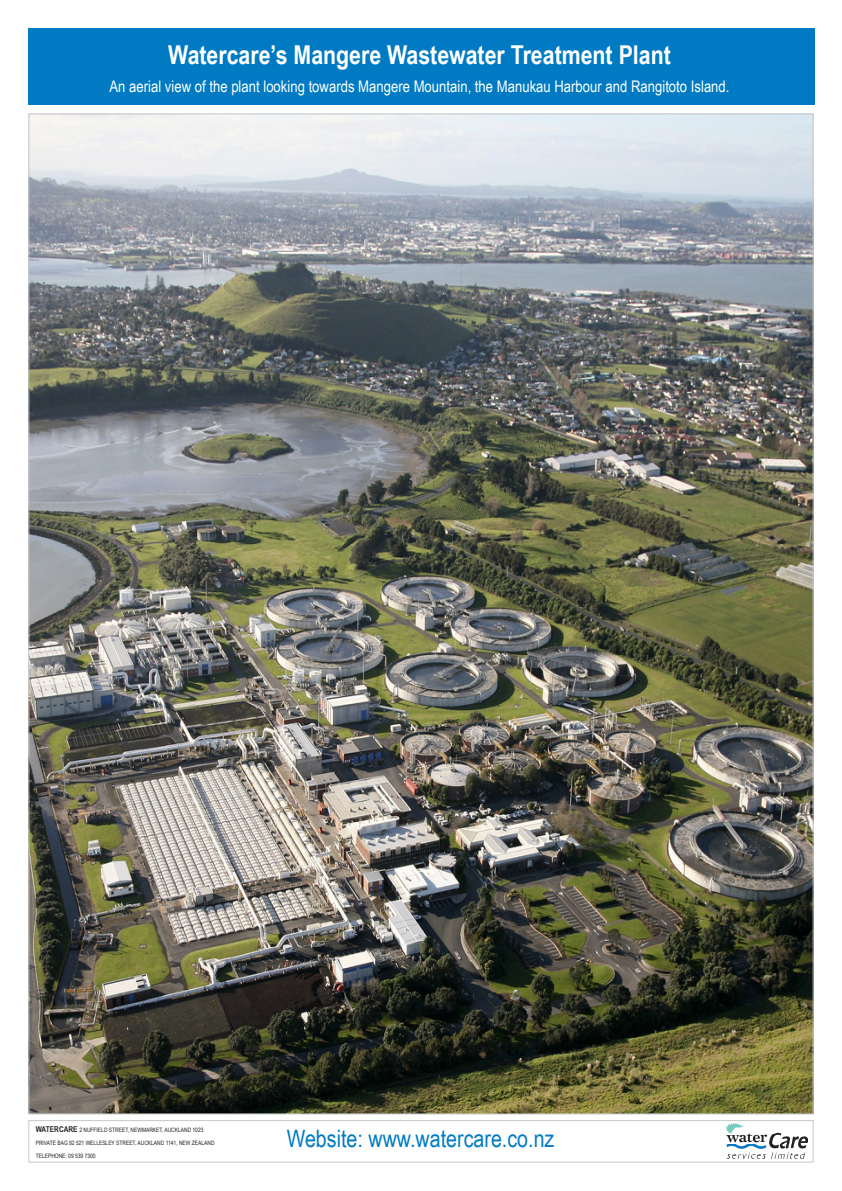
<style>
.page{position:relative;width:842px;height:1191px;background:#fff}
.page>*{position:absolute;margin:0;border:0;box-sizing:border-box;transform-origin:0 0}
.t1{font:700 26px "Arial Narrow";color:#fff}
.t2{font:24px "Arial Narrow";color:#007bc3}
.t3{font:16px "Arial Narrow";color:#fff}
.t4{font:6px "Arial Narrow";color:#231f20}
.s1{font-weight:700;font-size:8px}
</style>
<div class="page">
<div style="left:28px;top:28px;width:786px;height:77px;background:#007bc3"></div>
<div style="left:28px;top:1120px;width:786px;height:42px;border:1px solid #c7c8ca"></div>
<img style="left:30px;top:115px;width:782px;height:997px">
<img style="left:726px;top:1124px;width:81px;height:34px">
<p class="t1" style="left:168px;top:35px;width:504px">Watercare’s Mangere Wastewater Treatment Plant</p>
<p class="t3" style="left:110px;top:74px;width:621px">An aerial view of the plant looking towards Mangere Mountain, the Manukau Harbour and Rangitoto Island.</p>
<p class="t4" style="left:36px;top:1125px;width:169px"><span class="s1">Watercare</span> 2 Nuffield Street, Newmarket, Aucklan d 1023</p>
<p class="t4" style="left:36px;top:1138px;width:180px">Private Bag 92 521 Wellesley Street, Aucklan d 1141, New Zealan d</p>
<p class="t4" style="left:36px;top:1151px;width:61px">Telephone: 09 539 7300</p>
<p class="t2" style="left:287px;top:1121px;width:269px">Website: www.watercare.co.nz</p>
</div>
